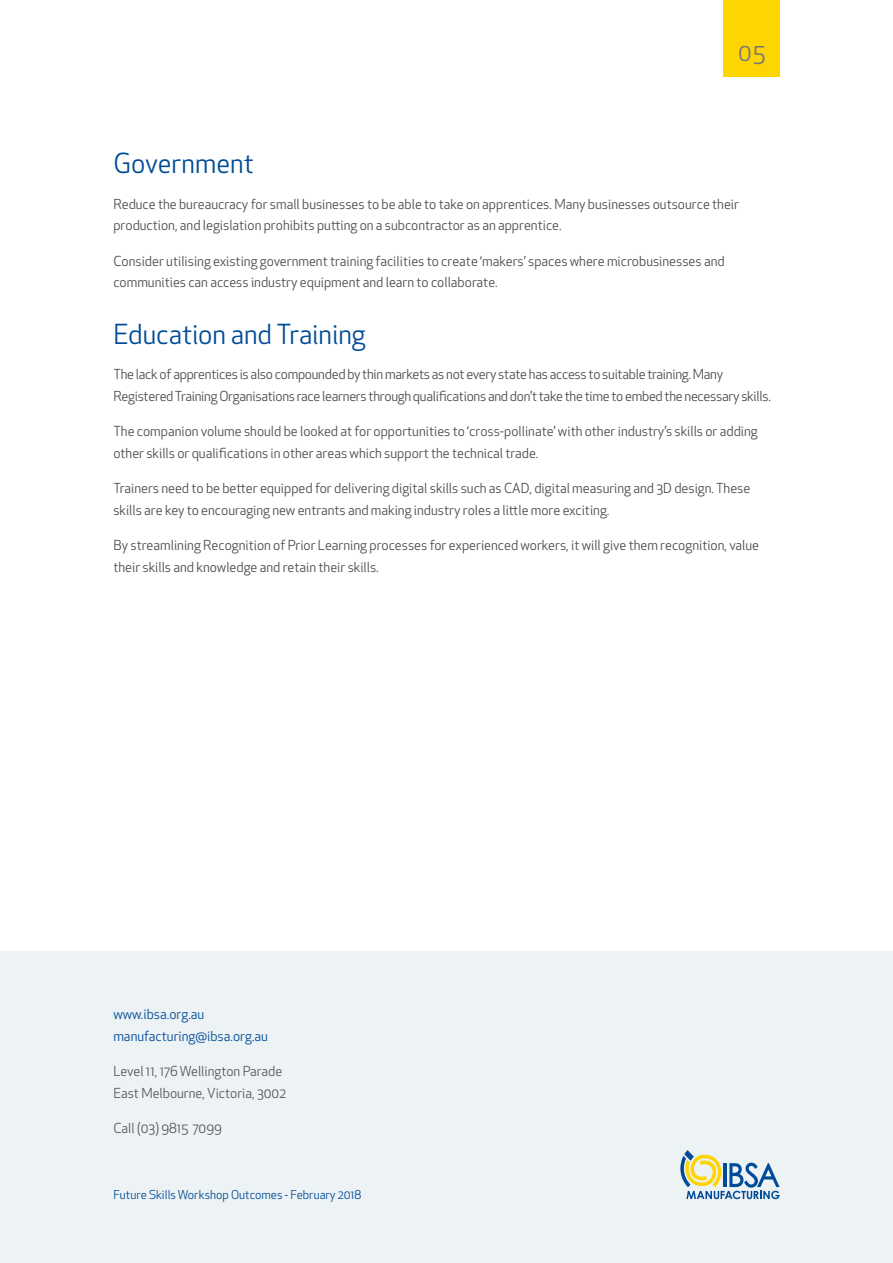
<style>
.page{position:relative;width:893px;height:1263px;background:#fff}
.page>*{position:absolute;margin:0;border:0;box-sizing:border-box;transform-origin:0 0}
.t1{font:27px "Apex New";color:#014c98}
.t2{font:24px "Apex New";color:#76787b}
.t3{font:13.5px/21.8px "Apex New";color:#4b4c4d}
.t4{font:13.5px/21.8px "Apex New";letter-spacing:-.02em;color:#4b4c4d}
.t5{font:13.5px/21.8px "Apex New";color:#57585a}
.t6{font:13.5px/21.8px "Apex New";color:#014c98}
.t7{font:12px "Apex New";color:#014c98}
</style>
<div class="page">
<div style="left:0;top:951px;width:893px;height:312px;background:#edf2f4"></div>
<div style="left:723px;top:0;width:56px;height:77px;background:#fed503"></div>
<svg style="left:680px;top:1150px;width:100px;height:49px"></svg>
<h2 class="t2" style="left:738px;top:37px;width:28px">05</h2>
<h1 class="t1" style="left:113px;top:146px;width:142px">Government</h1>
<p class="t3" style="left:113px;top:193px;width:627px">Reduce the bureaucracy for small businesses to be able to take on apprentices. Many businesses outsource their production, and legislation prohibits putting on a subcontractor as an apprentice.</p>
<p class="t3" style="left:113px;top:250px;width:613px">Consider utilising existing government training facilities to create ‘makers’ spaces where microbusinesses and communities can access industry equipment and learn to collaborate.</p>
<h1 class="t1" style="left:113px;top:317px;width:254px">Education and Training</h1>
<p class="t4" style="left:113px;top:364px;width:659px">The lack of apprentices is also compounded by thin markets as not every state has access to suitable training. Many<br>Registered Training Organisations race learners through qualifications and don’t take the time to embed the necessary skills.</p>
<p class="t3" style="left:113px;top:420px;width:646px">The companion volume should be looked at for opportunities to ‘cross-pollinate’ with other industry’s skills or adding other skills or qualifications in other areas which support the technical trade.</p>
<p class="t3" style="left:113px;top:477px;width:638px">Trainers need to be better equipped for delivering digital skills such as CAD, digital measuring and 3D design. These skills are key to encouraging new entrants and making industry roles a little more exciting.</p>
<p class="t3" style="left:113px;top:534px;width:647px">By streamlining Recognition of Prior Learning processes for experienced workers, it will give them recognition, value their skills and knowledge and retain their skills.</p>
<p class="t6" style="left:113px;top:1003px;width:156px">www.ibsa.org.au manufacturing@ibsa.org.au</p>
<p class="t5" style="left:113px;top:1060px;width:174px">Level 11, 176 Wellington Parade<br>East Melbourne, Victoria, 3002</p>
<p class="t5" style="left:113px;top:1117px;width:110px">Call (03) 9815 7099</p>
<p class="t7" style="left:113px;top:1187px;width:249px">Future Skills Workshop Outcomes - February 2018</p>
</div>
